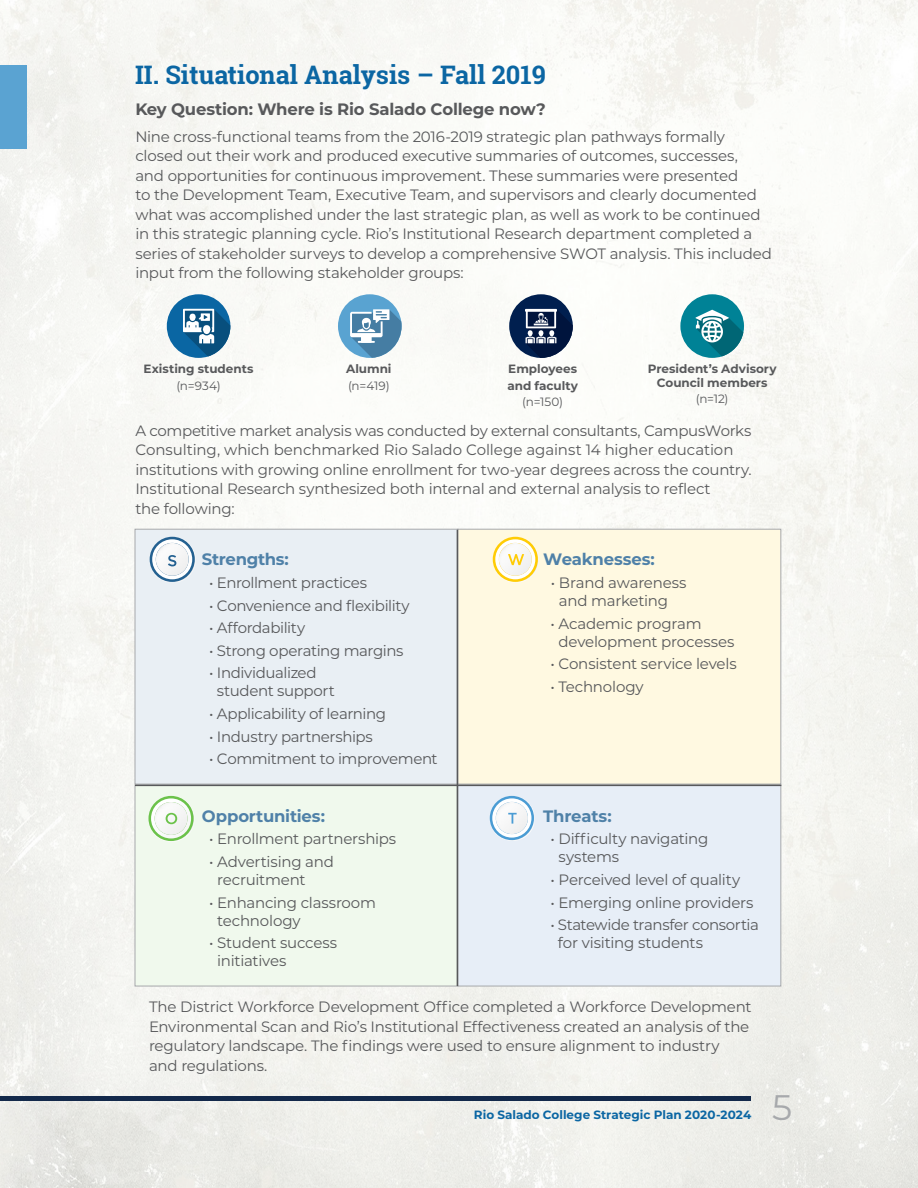
<style>
.page{position:relative;width:918px;height:1188px;background:#fff}
.page>*{position:absolute;margin:0;border:0;box-sizing:border-box;transform-origin:0 0}
.t1{font:35.4px "Montserrat";color:#a7a9ac}
.t2{font:700 25.5px "Roboto Slab";color:#0b66a3}
.t3{font:700 16.5px "Montserrat";letter-spacing:-.015em;color:#4f81a8}
.t4{font:700 16.5px "Montserrat";letter-spacing:-.015em;color:#58595b}
.t5{font:15px/19.5px "Montserrat";letter-spacing:-.015em;color:#58595b}
.t6{font:700 12px/13.5px "Montserrat";color:#58595b;text-align:center}
.t7{font:700 12px "Montserrat";color:#0b66a3}
.t8{font:12px "Montserrat";letter-spacing:.005em;color:#58595b}
</style>
<div class="page">
<img style="left:0;top:0;width:918px;height:1188px">
<div style="left:0;top:1096px;width:750px;height:5px;background:#13294b"></div>
<div style="left:135px;top:529px;width:323px;height:255px;background:#e9eff4;border:1px solid #a7a9ac"></div>
<div style="left:135px;top:785px;width:323px;height:201px;background:#f0f9ed;border:1px solid #a7a9ac"></div>
<div style="left:458px;top:529px;width:323px;height:255px;background:#fff9e1;border:1px solid #a7a9ac"></div>
<div style="left:458px;top:785px;width:323px;height:201px;background:#e7eef7;border:1px solid #a7a9ac"></div>
<div style="left:0;top:66px;width:27px;height:83px;background:#5aa3d2"></div>
<img style="left:161px;top:537px;width:34px;height:45px">
<svg style="left:150px;top:537px;width:45px;height:45px"></svg>
<svg style="left:152px;top:539px;width:40px;height:40px"></svg>
<img style="left:504px;top:537px;width:35px;height:46px">
<svg style="left:493px;top:537px;width:45px;height:45px"></svg>
<svg style="left:495px;top:539px;width:40px;height:40px"></svg>
<img style="left:162px;top:796px;width:32px;height:46px">
<svg style="left:148px;top:796px;width:46px;height:45px"></svg>
<svg style="left:151px;top:798px;width:40px;height:40px"></svg>
<img style="left:503px;top:796px;width:31px;height:45px">
<svg style="left:490px;top:796px;width:44px;height:44px"></svg>
<svg style="left:492px;top:798px;width:39px;height:40px"></svg>
<hr style="left:457px;top:530px;width:1px;height:456px;background:#58595b">
<hr style="left:135px;top:785px;width:646px;height:1px;background:#58595b">
<svg style="left:167px;top:294px;width:63px;height:64px"></svg>
<svg style="left:338px;top:294px;width:64px;height:64px"></svg>
<svg style="left:509px;top:294px;width:64px;height:64px"></svg>
<svg style="left:680px;top:294px;width:64px;height:64px"></svg>
<h2 class="t2" style="left:135px;top:57px;width:412px">II. Situational Analysis – Fall 2019</h2>
<p class="t4" style="left:135px;top:98px;width:412px">Key Question: Where is Rio Salado College now?</p>
<p class="t5" style="left:135px;top:126px;width:638px">Nine cross-functional teams from the 2016-2019 strategic plan pathways formally closed out their work and produced executive summaries of outcomes, successes,<br>and opportunities for continuous improvement. These summaries were presented<br>to the Development Team, Executive Team, and supervisors and clearly documented what was accomplished under the last strategic plan, as well as work to be continued in this strategic planning cycle. Rio’s Institutional Research department completed a series of stakeholder surveys to develop a comprehensive SWOT analysis. This included input from the following stakeholder groups:</p>
<p class="t6" style="left:144px;top:362px;width:111px">Existing students</p>
<p class="t8" style="left:176px;top:377px;width:46px">(n=934)</p>
<p class="t6" style="left:346px;top:362px;width:47px">Alumni</p>
<p class="t8" style="left:348px;top:377px;width:43px">(n=419)</p>
<p class="t6" style="left:507px;top:360px;width:72px;line-height:16.5px;text-align:left">Employees and faculty</p>
<p class="t8" style="left:522px;top:394px;width:43px">(n=150)</p>
<p class="t6" style="left:648px;top:362px;width:130px">President’s Advisory<br>Council members</p>
<p class="t8" style="left:696px;top:391px;width:34px">(n=12)</p>
<p class="t5" style="left:135px;top:420px;width:618px">A competitive market analysis was conducted by external consultants, CampusWorks Consulting, which benchmarked Rio Salado College against 14 higher education institutions with growing online enrollment for two-year degrees across the country.<br>Institutional Research synthesized both internal and external analysis to reflect<br>the following:</p>
<p class="t3" style="left:202px;top:548px;width:88px">Strengths:</p>
<p class="t5" style="left:209px;top:572px;width:159px">• Enrollment practices</p>
<p class="t5" style="left:209px;top:595px;width:202px">• Convenience and flexibility</p>
<p class="t5" style="left:209px;top:618px;width:97px">• Affordability</p>
<p class="t5" style="left:209px;top:640px;width:196px">• Strong operating margins</p>
<p class="t5" style="left:217px;top:664px;width:119px;line-height:18px;text-indent:-8px">• Individualized student support</p>
<p class="t5" style="left:209px;top:703px;width:178px">• Applicability of learning</p>
<p class="t5" style="left:209px;top:726px;width:165px">• Industry partnerships</p>
<p class="t5" style="left:209px;top:749px;width:230px">• Commitment to improvement</p>
<p class="t3" style="left:543px;top:548px;width:113px">Weaknesses:</p>
<p class="t5" style="left:559px;top:573px;width:129px;line-height:18px;text-indent:-8px">• Brand awareness and marketing</p>
<p class="t5" style="left:559px;top:614px;width:177px;line-height:18px;text-indent:-8px">• Academic program development processes</p>
<p class="t5" style="left:550px;top:654px;width:188px">• Consistent service levels</p>
<p class="t5" style="left:550px;top:676px;width:95px">• Technology</p>
<p class="t3" style="left:202px;top:804px;width:125px">Opportunities:</p>
<p class="t5" style="left:209px;top:829px;width:189px">• Enrollment partnerships</p>
<p class="t5" style="left:217px;top:852px;width:118px;line-height:18px;text-indent:-8px">• Advertising and recruitment</p>
<p class="t5" style="left:217px;top:893px;width:160px;line-height:18px;text-indent:-8px">• Enhancing classroom technology</p>
<p class="t5" style="left:217px;top:933px;width:122px;line-height:18px;text-indent:-8px">• Student success initiatives</p>
<p class="t3" style="left:543px;top:804px;width:70px">Threats:</p>
<p class="t5" style="left:559px;top:830px;width:151px;line-height:18px;text-indent:-8px">• Difficulty navigating systems</p>
<p class="t5" style="left:550px;top:869px;width:191px">• Perceived level of quality</p>
<p class="t5" style="left:550px;top:892px;width:205px">• Emerging online providers</p>
<p class="t5" style="left:558px;top:915px;width:203px;line-height:18px;text-indent:-8px">• Statewide transfer consortia for visiting students</p>
<p class="t5" style="left:149px;top:997px;width:604px">The District Workforce Development Office completed a Workforce Development Environmental Scan and Rio’s Institutional Effectiveness created an analysis of the regulatory landscape. The findings were used to ensure alignment to industry and regulations.</p>
<p class="t7" style="left:474px;top:1106px;width:279px">Rio Salado College Strategic Plan 2020-2024</p>
<h1 class="t1" style="left:772px;top:1083px;width:22px">5</h1>
</div>
